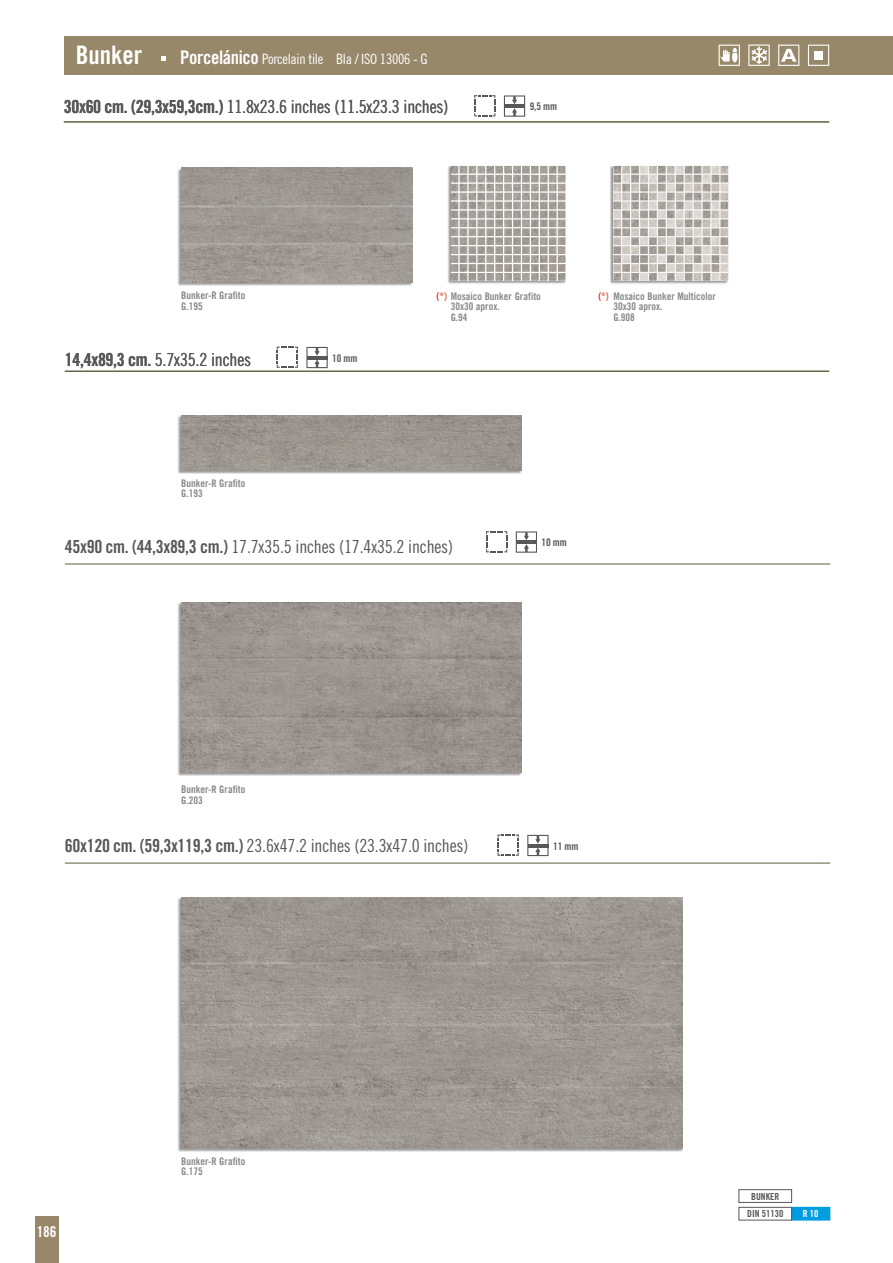
<style>
.page{position:relative;width:893px;height:1263px;background:#fff}
.page>*{position:absolute;margin:0;border:0;box-sizing:border-box;transform-origin:0 0}
.t1{font:25.5px "Trade Gothic Bold Cond Twenty";color:#fff}
.t2{font:18px "Trade Gothic Cond Eighteen";letter-spacing:-.01em;color:#58585a}
.t3{font:15px "Trade Gothic Bold Cond Twenty";color:#fff}
.t4{font:14.25px "Trade Gothic Cond Eighteen";letter-spacing:-.02em;color:#fff}
.t5{font:10.5px/10.5px "Trade Gothic Bold Cond Twenty";color:#87888a}
.t6{font:10.5px "Trade Gothic Bold Cond Twenty";letter-spacing:-.01em;color:#58585a}
.t7{font:9.75px "Trade Gothic Bold Cond Twenty";color:#58585a}
.t8{font:9.75px "Trade Gothic Bold Cond Twenty";color:#fff}
.s1{font-family:"Trade Gothic Bold Cond Twenty";font-size:18.75px}
.s2{font-family:"Trade Gothic Bold Cond Twenty"}
.s3{color:#e32119}
.s4{color:#e85432}
</style>
<div class="page">
<div style="left:177px;top:168px;width:235px;height:119px;background:#000;opacity:.4"></div>
<img style="left:181px;top:168px;width:232px;height:115px">
<div style="left:447px;top:166px;width:119px;height:118px;background:#000;opacity:.4"></div>
<svg style="left:451px;top:166px;width:114px;height:53px;background:#b9b6b1"></svg>
<img style="left:451px;top:219px;width:114px;height:62px">
<div style="left:177px;top:897px;width:506px;height:255px;background:#000;opacity:.4"></div>
<img style="left:181px;top:897px;width:502px;height:251px">
<div style="left:177px;top:602px;width:344px;height:174px;background:#000;opacity:.4"></div>
<img style="left:181px;top:602px;width:340px;height:171px">
<div style="left:177px;top:415px;width:344px;height:59px;background:#000;opacity:.4"></div>
<img style="left:181px;top:416px;width:340px;height:54px">
<div style="left:610px;top:166px;width:118px;height:118px;background:#000;opacity:.4"></div>
<img style="left:613px;top:166px;width:115px;height:115px">
<div style="left:65px;top:36px;width:827px;height:38px;background:#98886a"></div>
<svg style="left:306px;top:347px;width:22px;height:21px"></svg>
<svg style="left:277px;top:347px;width:21px;height:21px"></svg>
<svg style="left:778px;top:45px;width:21px;height:21px"></svg>
<svg style="left:719px;top:45px;width:21px;height:21px"></svg>
<svg style="left:808px;top:45px;width:21px;height:21px"></svg>
<div style="left:814px;top:51px;width:9px;height:9px;background:#fff"></div>
<svg style="left:504px;top:95px;width:21px;height:22px"></svg>
<svg style="left:474px;top:95px;width:21px;height:21px"></svg>
<svg style="left:748px;top:45px;width:22px;height:21px"></svg>
<svg style="left:161px;top:56px;width:5px;height:5px"></svg>
<hr style="left:65px;top:371px;width:764px;height:1px;background:#5a613c">
<hr style="left:65px;top:564px;width:765px;height:1px;background:#5a613c">
<hr style="left:65px;top:863px;width:765px;height:1px;background:#5a613c">
<svg style="left:516px;top:531px;width:21px;height:22px"></svg>
<svg style="left:486px;top:531px;width:21px;height:21px"></svg>
<svg style="left:527px;top:835px;width:22px;height:21px"></svg>
<svg style="left:497px;top:834px;width:22px;height:22px"></svg>
<div style="left:792px;top:1207px;width:38px;height:13px;background:#009ee0"></div>
<div style="left:738px;top:1207px;width:54px;height:13px;border:1px solid #58585a"></div>
<div style="left:738px;top:1189px;width:54px;height:14px;border:1px solid #58585a"></div>
<hr style="left:64px;top:122px;width:765px;height:1px;background:#5a613c">
<div style="left:35px;top:1216px;width:23px;height:47px;background:#98886a"></div>
<h1 class="t1" style="left:76px;top:39px;width:68px">Bunker</h1>
<p class="t4" style="left:180px;top:51px;width:249px"><span class="s1">Porcelánico</span> Porcelain tile BIa / ISO 13006 - G</p>
<p class="t2" style="left:64px;top:96px;width:386px"><span class="s2">30x60 cm. (29,3x59,3cm.)</span> 11.8x23.6 inches (11.5x23.3 inches)</p>
<p class="t6" style="left:530px;top:100px;width:29px">9,5 mm</p>
<p class="t5" style="left:181px;top:290px;width:66px">Bunker-R Grafito<br>G.195</p>
<p class="t2" style="left:65px;top:349px;width:188px"><span class="s2">14,4x89,3 cm.</span> 5.7x35.2 inches</p>
<p class="t5" style="left:181px;top:478px;width:66px">Bunker-R Grafito<br>G.193</p>
<p class="t6" style="left:332px;top:352px;width:27px">10 mm</p>
<p class="t5" style="left:451px;top:291px;width:92px;text-indent:-14px"><span class="s3">(</span><span class="s4">*)</span> Mosaico Bunker Grafito<br>30x30 aprox.<br>G.94</p>
<p class="t5" style="left:613px;top:291px;width:104px;text-indent:-15px"><span class="s3">(</span><span class="s4">*)</span> Mosaico Bunker Multicolor<br>30x30 aprox.<br>G.908</p>
<p class="t2" style="left:65px;top:536px;width:390px"><span class="s2">45x90 cm. (44,3x89,3 cm.)</span> 17.7x35.5 inches (17.4x35.2 inches)</p>
<p class="t6" style="left:542px;top:536px;width:27px">10 mm</p>
<p class="t5" style="left:181px;top:784px;width:66px">Bunker-R Grafito<br>G.203</p>
<p class="t2" style="left:65px;top:835px;width:405px"><span class="s2">60x120 cm. (59,3x119,3 cm.)</span> 23.6x47.2 inches (23.3x47.0 inches)</p>
<p class="t6" style="left:553px;top:840px;width:27px">11 mm</p>
<p class="t3" style="left:37px;top:1222px;width:21px">186</p>
<p class="t5" style="left:181px;top:1156px;width:66px">Bunker-R Grafito<br>G.175</p>
<p class="t7" style="left:751px;top:1190px;width:30px">BUNKER</p>
<p class="t7" style="left:747px;top:1208px;width:38px">DIN 51130</p>
<p class="t8" style="left:803px;top:1208px;width:17px">R 10</p>
</div>
